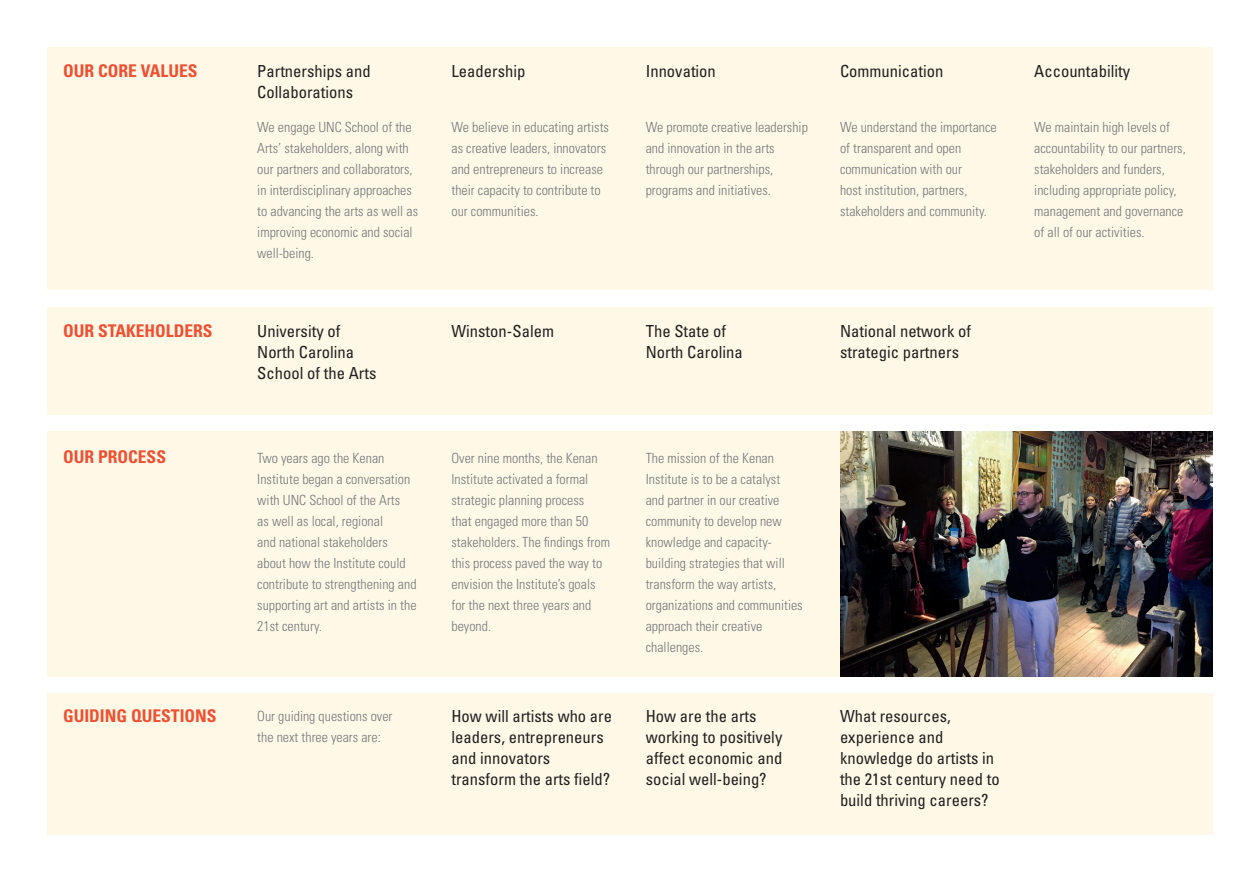
<style>
.page{position:relative;width:1260px;height:882px;background:#fff}
.page>*{position:absolute;margin:0;border:0;box-sizing:border-box;transform-origin:0 0}
.t1{font:700 condensed 17.5px "Univers";color:#ef5032}
.t2{font:condensed 16.62px/21px "Univers";color:#231f20}
.t3{font:300 condensed 14px/21px "Univers";color:#76787b}
</style>
<div class="page">
<div style="left:47px;top:432px;width:1166px;height:245px;background:#fef9e7"></div>
<div style="left:47px;top:693px;width:1166px;height:142px;background:#fef9e7"></div>
<div style="left:47px;top:47px;width:1166px;height:243px;background:#fef9e7"></div>
<div style="left:47px;top:307px;width:1166px;height:108px;background:#fef9e7"></div>
<img style="left:840px;top:432px;width:373px;height:245px">
<p class="t1" style="left:63px;top:60px;width:136px">OUR CORE VALUES</p>
<p class="t2" style="left:257px;top:60px;width:115px">Partnerships and<br>Collaborations</p>
<p class="t3" style="left:257px;top:116px;width:162px">We engage UNC School of the<br>Arts’ stakeholders, along with our partners and collaborators, in interdisciplinary approaches to advancing the arts as well as improving economic and social well-being.</p>
<p class="t2" style="left:452px;top:60px;width:75px">Leadership</p>
<p class="t3" style="left:452px;top:116px;width:159px">We believe in educating artists as creative leaders, innovators and entrepreneurs to increase their capacity to contribute to our communities.</p>
<p class="t2" style="left:646px;top:60px;width:72px">Innovation</p>
<p class="t3" style="left:646px;top:116px;width:164px">We promote creative leadership and innovation in the arts through our partnerships, programs and initiatives.</p>
<p class="t2" style="left:840px;top:60px;width:105px">Communication</p>
<p class="t3" style="left:840px;top:116px;width:158px">We understand the importance of transparent and open communication with our<br>host institution, partners, stakeholders and community.</p>
<p class="t2" style="left:1034px;top:60px;width:98px">Accountability</p>
<p class="t3" style="left:1034px;top:116px;width:153px">We maintain high levels of accountability to our partners, stakeholders and funders, including appropriate policy, management and governance of all of our activities.</p>
<p class="t1" style="left:63px;top:320px;width:151px">OUR STAKEHOLDERS</p>
<p class="t2" style="left:257px;top:321px;width:121px">University of<br>North Carolina<br>School of the Arts</p>
<p class="t2" style="left:452px;top:321px;width:104px">Winston-Salem</p>
<p class="t2" style="left:646px;top:321px;width:98px">The State of<br>North Carolina</p>
<p class="t2" style="left:840px;top:321px;width:133px">National network of strategic partners</p>
<p class="t1" style="left:63px;top:446px;width:105px">OUR PROCESS</p>
<p class="t3" style="left:257px;top:448px;width:161px">Two years ago the Kenan<br>Institute began a conversation with UNC School of the Arts<br>as well as local, regional<br>and national stakeholders about how the Institute could contribute to strengthening and supporting art and artists in the<br>21st century.</p>
<p class="t3" style="left:452px;top:448px;width:160px">Over nine months, the Kenan<br>Institute activated a formal strategic planning process<br>that engaged more than 50 stakeholders. The findings from this process paved the way to envision the Institute’s goals for the next three years and beyond.</p>
<p class="t3" style="left:646px;top:448px;width:159px">The mission of the Kenan<br>Institute is to be a catalyst<br>and partner in our creative community to develop new knowledge and capacity&shy;building strategies that will transform the way artists, organizations and communities approach their creative challenges.</p>
<p class="t1" style="left:63px;top:705px;width:155px">GUIDING QUESTIONS</p>
<p class="t3" style="left:257px;top:706px;width:137px">Our guiding questions over the next three years are:</p>
<p class="t2" style="left:452px;top:705px;width:162px">How will artists who are leaders, entrepreneurs and innovators transform the arts field?</p>
<p class="t2" style="left:646px;top:705px;width:138px">How are the arts working to positively affect economic and social well-being?</p>
<p class="t2" style="left:840px;top:705px;width:161px">What resources, experience and knowledge do artists in the 21st century need to build thriving careers?</p>
</div>
